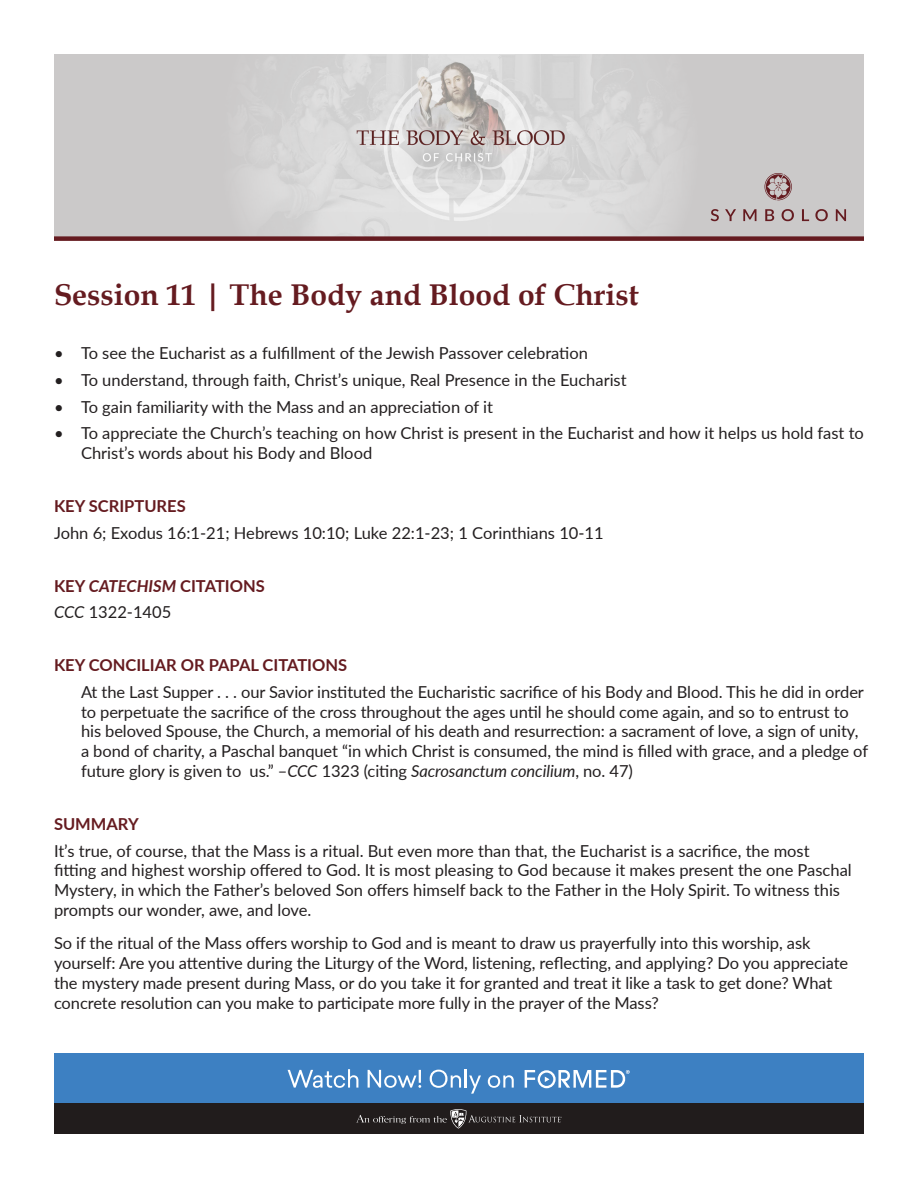
<style>
.page{position:relative;width:918px;height:1188px;background:#fff}
.page>*{position:absolute;margin:0;border:0;box-sizing:border-box;transform-origin:0 0}
.t1{font:700 30px "Book Antiqua";color:#651b20}
.t2{font:16.5px/19.8px "Lato";letter-spacing:-.005em;color:#231f20}
.t3{font:700 16.5px "Lato";color:#651b20}
.s1{font-style:italic}
</style>
<div class="page">
<div style="left:54px;top:1054px;width:810px;height:50px;background:#3d80c2"></div>
<svg style="left:525px;top:1070px;width:105px;height:18px"></svg>
<svg style="left:288px;top:1069px;width:70px;height:19px"></svg>
<svg style="left:368px;top:1070px;width:53px;height:18px"></svg>
<svg style="left:430px;top:1069px;width:51px;height:25px"></svg>
<svg style="left:488px;top:1075px;width:26px;height:13px"></svg>
<div style="left:54px;top:1104px;width:810px;height:30px;background:#211c1c"></div>
<svg style="left:356px;top:1109px;width:206px;height:20px"></svg>
<div style="left:54px;top:54px;width:810px;height:182px;background:#cbc9c9"></div>
<img style="left:247px;top:54px;width:427px;height:182px">
<div style="left:54px;top:236px;width:810px;height:5px;background:#651b20"></div>
<svg style="left:711px;top:209px;width:8px;height:12px"></svg>
<svg style="left:725px;top:209px;width:11px;height:12px"></svg>
<svg style="left:743px;top:209px;width:13px;height:12px"></svg>
<svg style="left:765px;top:209px;width:9px;height:12px"></svg>
<svg style="left:782px;top:209px;width:12px;height:12px"></svg>
<svg style="left:802px;top:209px;width:7px;height:12px"></svg>
<svg style="left:815px;top:209px;width:13px;height:12px"></svg>
<svg style="left:836px;top:209px;width:10px;height:12px"></svg>
<svg style="left:765px;top:173px;width:27px;height:27px"></svg>
<p class="t1" style="left:54px;top:277px;width:586px">Session 11 | The Body and Blood of Christ</p>
<p class="t2" style="left:54px;top:343px;width:536px">• To see the Eucharist as a fulfillment of the Jewish Passover celebration</p>
<p class="t2" style="left:54px;top:369px;width:574px">• To understand, through faith, Christ’s unique, Real Presence in the Eucharist</p>
<p class="t2" style="left:54px;top:396px;width:441px">• To gain familiarity with the Mass and an appreciation of it</p>
<p class="t2" style="left:81px;top:422px;width:784px;text-indent:-27px">• To appreciate the Church’s teaching on how Christ is present in the Eucharist and how it helps us hold fast to<br>Christ’s words about his Body and Blood</p>
<p class="t3" style="left:54px;top:494px;width:133px">KEY SCRIPTURES</p>
<p class="t2" style="left:54px;top:522px;width:551px">John 6; Exodus 16:1-21; Hebrews 10:10; Luke 22:1-23; 1 Corinthians 10-11</p>
<p class="t3" style="left:54px;top:573px;width:212px">KEY <span class="s1">CATECHISM</span> CITATIONS</p>
<p class="t2" style="left:54px;top:602px;width:119px"><span class="s1">CCC</span> 1322-1405</p>
<p class="t3" style="left:54px;top:653px;width:295px">KEY CONCILIAR OR PAPAL CITATIONS</p>
<p class="t2" style="left:81px;top:681px;width:789px">At the Last Supper . . . our Savior instituted the Eucharistic sacrifice of his Body and Blood. This he did in order to perpetuate the sacrifice of the cross throughout the ages until he should come again, and so to entrust to his beloved Spouse, the Church, a memorial of his death and resurrection: a sacrament of love, a sign of unity, a bond of charity, a Paschal banquet “in which Christ is consumed, the mind is filled with grace, and a pledge of future glory is given to us.” –<span class="s1">CCC</span> 1323 (citing <span class="s1">Sacrosanctum concilium</span>, no. 47)</p>
<p class="t3" style="left:54px;top:812px;width:86px">SUMMARY</p>
<p class="t2" style="left:54px;top:840px;width:799px">It’s true, of course, that the Mass is a ritual. But even more than that, the Eucharist is a sacrifice, the most fitting and highest worship offered to God. It is most pleasing to God because it makes present the one Paschal Mystery, in which the Father’s beloved Son offers himself back to the Father in the Holy Spirit. To witness this prompts our wonder, awe, and love.</p>
<p class="t2" style="left:54px;top:933px;width:796px">So if the ritual of the Mass offers worship to God and is meant to draw us prayerfully into this worship, ask yourself: Are you attentive during the Liturgy of the Word, listening, reflecting, and applying? Do you appreciate the mystery made present during Mass, or do you take it for granted and treat it like a task to get done? What concrete resolution can you make to participate more fully in the prayer of the Mass?</p>
</div>
